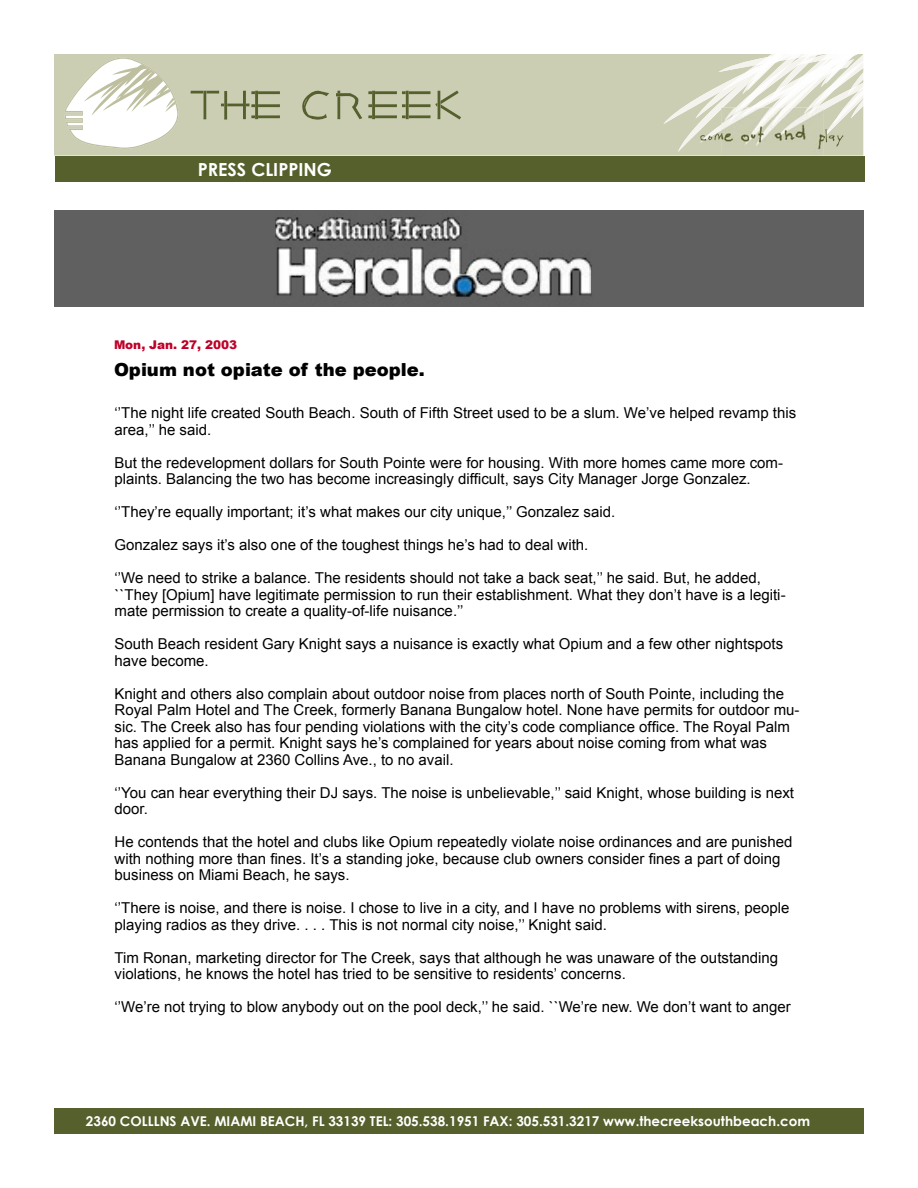
<style>
.page{position:relative;width:918px;height:1188px;background:#fff}
.page>*{position:absolute;margin:0;border:0;box-sizing:border-box;transform-origin:0 0}
.t1{font:900 18px "Arial";color:#000}
.t2{font:700 18px "Century Gothic";color:#fff}
.t3{font:15px/16.5px "Arial";color:#000}
.t4{font:700 13.5px "Century Gothic";color:#fff}
.t5{font:900 12px "Arial";color:#be0029}
</style>
<div class="page">
<div style="left:54px;top:1109px;width:810px;height:25px;background:#56602c"></div>
<div style="left:54px;top:54px;width:809px;height:102px;background:#ccceb4"></div>
<svg style="left:191px;top:91px;width:89px;height:29px;background:#adb191"></svg>
<svg style="left:368px;top:90px;width:93px;height:30px;background:#aaae8d"></svg>
<svg style="left:299px;top:91px;width:30px;height:29px"></svg>
<svg style="left:336px;top:91px;width:26px;height:28px"></svg>
<svg style="left:65px;top:57px;width:115px;height:92px"></svg>
<svg style="left:663px;top:54px;width:201px;height:98px"></svg>
<div style="left:56px;top:156px;width:810px;height:26px;background:#56602c"></div>
<div style="left:54px;top:211px;width:810px;height:96px;background:#606060"></div>
<img style="left:275px;top:217px;width:317px;height:80px">
<p class="t2" style="left:198px;top:158px;width:136px">PRESS CLIPPING</p>
<p class="t5" style="left:114px;top:338px;width:125px">Mon, Jan. 27, 2003</p>
<p class="t1" style="left:114px;top:359px;width:312px">Opium not opiate of the people.</p>
<p class="t3" style="left:115px;top:405px;width:683px">‘’The night life created South Beach. South of Fifth Street used to be a slum. We’ve helped revamp this area,’’ he said.</p>
<p class="t3" style="left:115px;top:454px;width:670px">But the redevelopment dollars for South Pointe were for housing. With more homes came more com&shy;plaints. Balancing the two has become increasingly difficult, says City Manager Jorge Gonzalez.</p>
<p class="t3" style="left:115px;top:504px;width:502px">‘’They’re equally important; it’s what makes our city unique,’’ Gonzalez said.</p>
<p class="t3" style="left:115px;top:537px;width:475px">Gonzalez says it’s also one of the toughest things he’s had to deal with.</p>
<p class="t3" style="left:115px;top:570px;width:673px">‘’We need to strike a balance. The residents should not take a back seat,’’ he said. But, he added, ``They [Opium] have legitimate permission to run their establishment. What they don’t have is a legiti&shy;mate permission to create a quality-of-life nuisance.’’</p>
<p class="t3" style="left:115px;top:636px;width:670px">South Beach resident Gary Knight says a nuisance is exactly what Opium and a few other nightspots have become.</p>
<p class="t3" style="left:115px;top:685px;width:687px">Knight and others also complain about outdoor noise from places north of South Pointe, including the Royal Palm Hotel and The Creek, formerly Banana Bungalow hotel. None have permits for outdoor mu&shy;sic. The Creek also has four pending violations with the city’s code compliance office. The Royal Palm has applied for a permit. Knight says he’s complained for years about noise coming from what was Banana Bungalow at 2360 Collins Ave., to no avail.</p>
<p class="t3" style="left:115px;top:784px;width:681px">‘’You can hear everything their DJ says. The noise is unbelievable,’’ said Knight, whose building is next door.</p>
<p class="t3" style="left:115px;top:834px;width:679px">He contends that the hotel and clubs like Opium repeatedly violate noise ordinances and are punished with nothing more than fines. It’s a standing joke, because club owners consider fines a part of doing business on Miami Beach, he says.</p>
<p class="t3" style="left:115px;top:900px;width:677px">‘’There is noise, and there is noise. I chose to live in a city, and I have no problems with sirens, people playing radios as they drive. . . . This is not normal city noise,’’ Knight said.</p>
<p class="t3" style="left:115px;top:949px;width:665px">Tim Ronan, marketing director for The Creek, says that although he was unaware of the outstanding violations, he knows the hotel has tried to be sensitive to residents’ concerns.</p>
<p class="t3" style="left:115px;top:999px;width:678px">‘’We’re not trying to blow anybody out on the pool deck,’’ he said. ``We’re new. We don’t want to anger</p>
<p class="t4" style="left:86px;top:1113px;width:726px">2360 COLLLNS AVE. MIAMI BEACH, FL 33139 TEL: 305.538.1951 FAX: 305.531.3217 www.thecreeksouthbeach.com</p>
</div>
